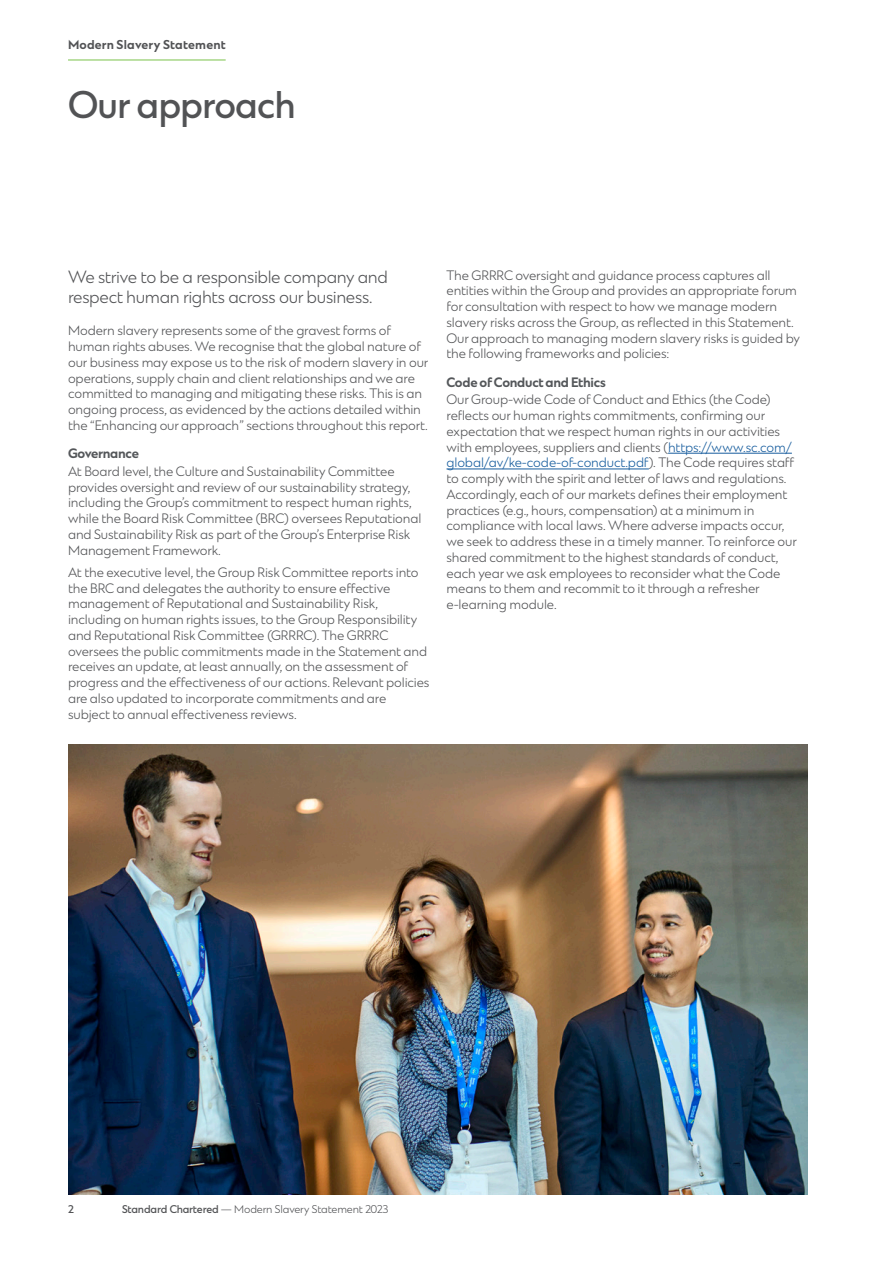
<style>
.page{position:relative;width:893px;height:1263px;background:#fff}
.page>*{position:absolute;margin:0;border:0;box-sizing:border-box;transform-origin:0 0}
.t1{font:500 36px "SC Prosper Sans";letter-spacing:-.025em;color:#525355}
.t2{font:300 16.5px/19.5px "SC Prosper Sans";letter-spacing:-.02em;color:#525355}
.t3{font:300 12.75px/15.8px "SC Prosper Sans";letter-spacing:-.01em;color:#525355}
.t4{font:700 12.75px "SC Prosper Sans";letter-spacing:-.02em;color:#54575a}
.t5{font:700 12px "SC Prosper Sans";letter-spacing:.015em;color:#525355}
.t6{font:300 10.5px "SC Prosper Sans";letter-spacing:-.015em;color:#525355}
.t7{font:500 10.5px "SC Prosper Sans";color:#525355}
.s1{color:#175d9e}
.s2{font-weight:500}
</style>
<div class="page">
<hr style="left:68px;top:60px;width:158px;height:1px;background:#7ac24b">
<hr style="left:668px;top:453px;width:124px;height:1px;background:#175d9e">
<hr style="left:446px;top:469px;width:203px;height:1px;background:#175d9e">
<img style="left:68px;top:744px;width:740px;height:451px">
<p class="t5" style="left:68px;top:36px;width:159px">Modern Slavery Statement</p>
<h1 class="t1" style="left:68px;top:79px;width:229px">Our approach</h1>
<p class="t2" style="left:68px;top:267px;width:321px">We strive to be a responsible company and respect human rights across our business.</p>
<p class="t3" style="left:68px;top:323px;width:362px">Modern slavery represents some of the gravest forms of human rights abuses. We recognise that the global nature of our business may expose us to the risk of modern slavery in our operations, supply chain and client relationships and we are committed to managing and mitigating these risks. This is an ongoing process, as evidenced by the actions detailed within the “Enhancing our approach” sections throughout this report.</p>
<p class="t4" style="left:68px;top:444px;width:72px">Governance</p>
<p class="t3" style="left:68px;top:463px;width:355px">At Board level, the Culture and Sustainability Committee provides oversight and review of our sustainability strategy, including the Group’s commitment to respect human rights, while the Board Risk Committee (BRC) oversees Reputational and Sustainability Risk as part of the Group’s Enterprise Risk Management Framework.</p>
<p class="t3" style="left:68px;top:564px;width:363px">At the executive level, the Group Risk Committee reports into the BRC and delegates the authority to ensure effective management of Reputational and Sustainability Risk, including on human rights issues, to the Group Responsibility and Reputational Risk Committee (GRRRC). The GRRRC oversees the public commitments made in the Statement and receives an update, at least annually, on the assessment of progress and the effectiveness of our actions. Relevant policies are also updated to incorporate commitments and are subject to annual effectiveness reviews.</p>
<p class="t3" style="left:446px;top:267px;width:355px">The GRRRC oversight and guidance process captures all entities within the Group and provides an appropriate forum for consultation with respect to how we manage modern slavery risks across the Group, as reflected in this Statement.<br>Our approach to managing modern slavery risks is guided by the following frameworks and policies:</p>
<p class="t4" style="left:446px;top:372px;width:161px">Code of Conduct and Ethics</p>
<p class="t3" style="left:446px;top:392px;width:352px">Our Group-wide Code of Conduct and Ethics (the Code) reflects our human rights commitments, confirming our expectation that we respect human rights in our activities with employees, suppliers and clients (<span class="s1">https://www.sc.com/ global/av/ke-code-of-conduct.pdf</span>). The Code requires staff to comply with the spirit and letter of laws and regulations.<br>Accordingly, each of our markets defines their employment practices (e.g., hours, compensation) at a minimum in compliance with local laws. Where adverse impacts occur, we seek to address these in a timely manner. To reinforce our shared commitment to the highest standards of conduct, each year we ask employees to reconsider what the Code means to them and recommit to it through a refresher e-learning module.</p>
<p class="t7" style="left:68px;top:1201px;width:7px">2</p>
<p class="t6" style="left:122px;top:1202px;width:268px"><span class="s2">Standard Chartered</span> — Modern Slavery Statement 2023</p>
</div>
